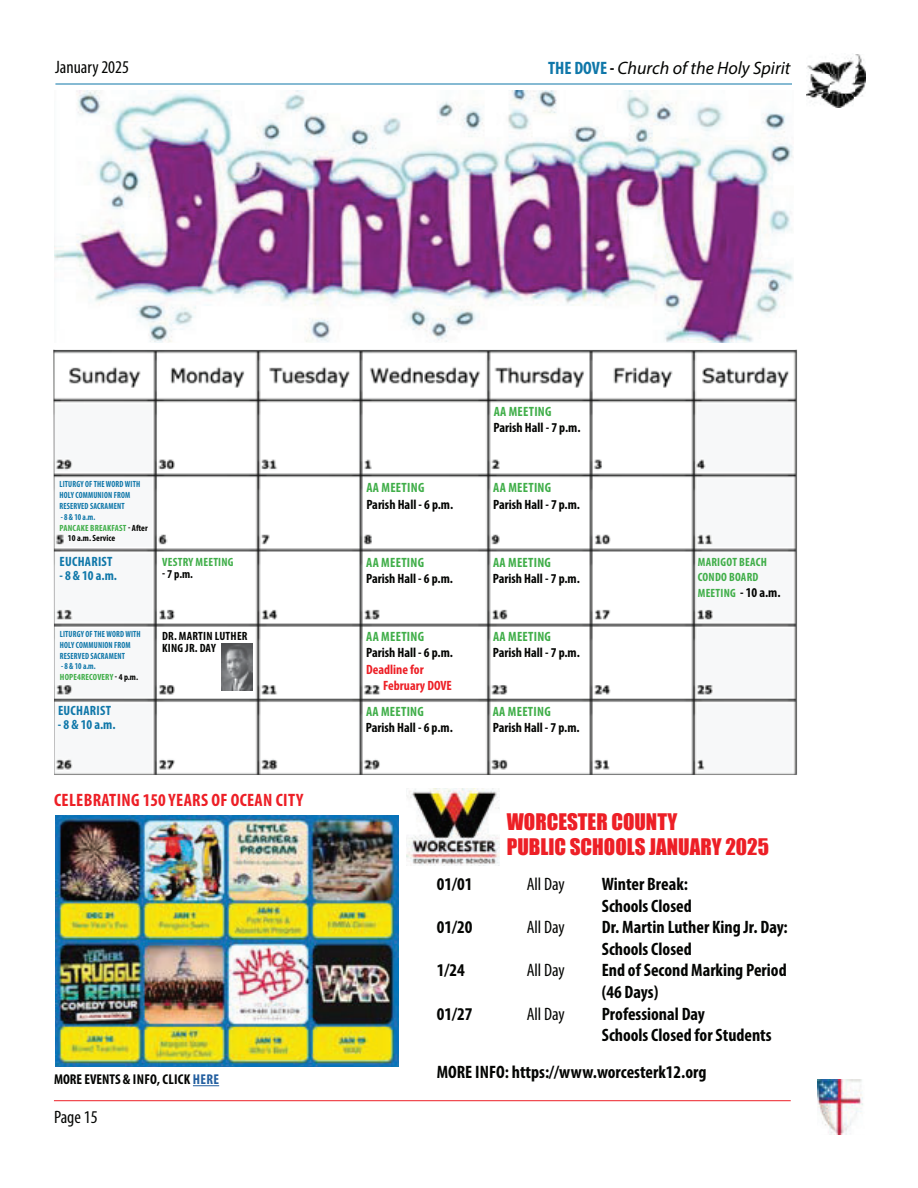
<style>
.page{position:relative;width:918px;height:1188px;background:#fff}
.page>*{position:absolute;margin:0;border:0;box-sizing:border-box;transform-origin:0 0}
.t1{font:21px/25.2px "Impact";color:#ed1f26}
.t2{font:700 condensed 18px/21.6px "Myriad Pro";color:#040503}
.t3{font:condensed 18px "Myriad Pro";color:#040503}
.t4{font:700 condensed 18px "Myriad Pro";letter-spacing:.02em;color:#ed1f26}
.t5{font:italic 18px "Myriad Pro";color:#040503}
.t6{font:700 condensed 14.25px "Myriad Pro";letter-spacing:.02em;color:#040503}
.t7{font:700 condensed 13.5px "Myriad Pro";color:#040503}
.t8{font:700 condensed 13.5px "Myriad Pro";letter-spacing:.02em;color:#40ae49}
.t9{font:700 condensed 13.5px "Myriad Pro";letter-spacing:.02em;color:#0f77a9}
.t10{font:700 condensed 13.5px/16.2px "Myriad Pro";color:#ed1f26}
.t11{font:700 condensed 12px/14.4px "Myriad Pro";letter-spacing:.02em;color:#40ae49}
.t12{font:700 condensed 12px/12px "Myriad Pro";letter-spacing:.02em;color:#040503}
.t13{font:700 condensed 9px/10.8px "Myriad Pro";letter-spacing:.02em;color:#0f77a9;scale:.9 1}
.t14{font:700 condensed 9px/10.8px "Myriad Pro";letter-spacing:.02em;color:#40ae49}
.t15{font:700 condensed 9px "Myriad Pro";color:#040503}
.s1{font-weight:700;font-style:normal;font-stretch:condensed;color:#0f77a9}
.s2{font-weight:700;font-style:normal;font-stretch:condensed}
.s3{color:#040503}
.s4{color:#0f77a9}
.s5{color:#225e9f}
.s6{font-size:13.5px;color:#040503}
</style>
<div class="page">
<img style="left:54px;top:91px;width:740px;height:252px">
<img style="left:53px;top:350px;width:744px;height:425px">
<hr style="left:55px;top:84px;width:737px;height:1px;background:#0f77a9">
<img style="left:407px;top:789px;width:92px;height:77px">
<svg style="left:193px;top:1085px;width:26px;height:1px"></svg>
<img style="left:807px;top:58px;width:47px;height:36px">
<img style="left:854px;top:54px;width:12px;height:40px">
<img style="left:807px;top:94px;width:38px;height:13px">
<svg style="left:845px;top:94px;width:18px;height:11px"></svg>
<img style="left:818px;top:1080px;width:45px;height:54px">
<hr style="left:54px;top:1100px;width:737px;height:1px;background:#ed1f26">
<img style="left:55px;top:815px;width:343px;height:252px">
<img style="left:221px;top:644px;width:31px;height:46px">
<p class="t3" style="left:55px;top:56px;width:76px">January 2025</p>
<p class="t5" style="left:548px;top:58px;width:244px"><span class="s1">THE DOVE</span> <span class="s2">-</span> Church of the Holy Spirit</p>
<p class="t13" style="left:59px;top:480px;width:91px">LITURGY OF THE WORD WITH<br>HOLY COMMUNION FROM<br>RESERVED SACRAMENT</p>
<p class="t13" style="left:61px;top:512px;width:40px">- 8 &amp; 10 a.m.</p>
<p class="t14" style="left:59px;top:523px;width:90px">PANCAKE BREAKFAST <span class="s3">- After</span></p>
<p class="t15" style="left:68px;top:535px;width:49px">10 a.m. Service</p>
<p class="t9" style="left:60px;top:557px;width:55px">EUCHARIST</p>
<p class="t9" style="left:59px;top:570px;width:59px">- 8 &amp; 10 a.m.</p>
<p class="t11" style="left:162px;top:556px;width:73px">VESTRY MEETING</p>
<p class="t12" style="left:162px;top:569px;width:32px">- 7 p.m.</p>
<p class="t13" style="left:60px;top:629px;width:91px">LITURGY OF THE WORD WITH<br>HOLY COMMUNION FROM<br>RESERVED SACRAMENT</p>
<p class="t14" style="left:60px;top:662px;width:80px"><span class="s4">- 8 &amp; 10 a.m.<br></span>HOPE4RECOVERY <span class="s3">- 4 p.m.</span></p>
<p class="t9" style="left:58px;top:706px;width:55px">EUCHARIST</p>
<p class="t9" style="left:58px;top:719px;width:59px">- 8 &amp; 10 a.m.</p>
<p class="t12" style="left:162px;top:631px;width:87px">DR. MARTIN LUTHER<br>KING JR. DAY</p>
<p class="t4" style="left:54px;top:793px;width:251px">CELEBRATING 150 YEARS OF OCEAN CITY</p>
<p class="t6" style="left:54px;top:1074px;width:167px">MORE EVENTS &amp; INFO, CLICK <span class="s5">HERE</span></p>
<p class="t3" style="left:54px;top:1107px;width:45px">Page 15</p>
<p class="t8" style="left:494px;top:407px;width:59px">AA MEETING</p>
<p class="t7" style="left:494px;top:423px;width:88px">Parish Hall - 7 p.m.</p>
<p class="t8" style="left:366px;top:483px;width:59px">AA MEETING</p>
<p class="t7" style="left:366px;top:499px;width:88px">Parish Hall - 6 p.m.</p>
<p class="t8" style="left:493px;top:483px;width:59px">AA MEETING</p>
<p class="t7" style="left:493px;top:499px;width:88px">Parish Hall - 7 p.m.</p>
<p class="t8" style="left:366px;top:557px;width:59px">AA MEETING</p>
<p class="t7" style="left:366px;top:573px;width:88px">Parish Hall - 6 p.m.</p>
<p class="t8" style="left:493px;top:557px;width:59px">AA MEETING</p>
<p class="t7" style="left:493px;top:573px;width:88px">Parish Hall - 7 p.m.</p>
<p class="t11" style="left:698px;top:556px;width:71px">MARIGOT BEACH<br>CONDO BOARD</p>
<p class="t11" style="left:698px;top:586px;width:84px">MEETING <span class="s6">- 10 a.m.</span></p>
<p class="t8" style="left:366px;top:632px;width:59px">AA MEETING</p>
<p class="t7" style="left:366px;top:648px;width:88px">Parish Hall - 6 p.m.</p>
<p class="t10" style="left:383px;top:662px;width:70px;text-indent:-17px">Deadline for<br>February DOVE</p>
<p class="t8" style="left:493px;top:632px;width:59px">AA MEETING</p>
<p class="t7" style="left:493px;top:648px;width:88px">Parish Hall - 7 p.m.</p>
<p class="t8" style="left:366px;top:706px;width:59px">AA MEETING</p>
<p class="t7" style="left:366px;top:722px;width:88px">Parish Hall - 6 p.m.</p>
<p class="t8" style="left:493px;top:706px;width:59px">AA MEETING</p>
<p class="t7" style="left:493px;top:722px;width:88px">Parish Hall - 7 p.m.</p>
<p class="t1" style="left:507px;top:809px;width:264px">WORCESTER COUNTY<br>PUBLIC SCHOOLS JANUARY 2025</p>
<p class="t2" style="left:437px;top:874px;width:37px">01/01</p>
<p class="t3" style="left:527px;top:873px;width:40px">All Day</p>
<p class="t2" style="left:602px;top:874px;width:92px">Winter Break:<br>Schools Closed</p>
<p class="t2" style="left:437px;top:918px;width:37px">01/20</p>
<p class="t3" style="left:527px;top:916px;width:40px">All Day</p>
<p class="t2" style="left:602px;top:918px;width:187px">Dr. Martin Luther King Jr. Day:<br>Schools Closed</p>
<p class="t2" style="left:437px;top:961px;width:30px">1/24</p>
<p class="t3" style="left:527px;top:960px;width:40px">All Day</p>
<p class="t2" style="left:602px;top:961px;width:186px">End of Second Marking Period (46 Days)</p>
<p class="t2" style="left:437px;top:1004px;width:37px">01/27</p>
<p class="t3" style="left:527px;top:1003px;width:40px">All Day</p>
<p class="t2" style="left:602px;top:1004px;width:171px">Professional Day<br>Schools Closed for Students</p>
<p class="t2" style="left:437px;top:1062px;width:271px">MORE INFO: https://www.worcesterk12.org</p>
</div>
